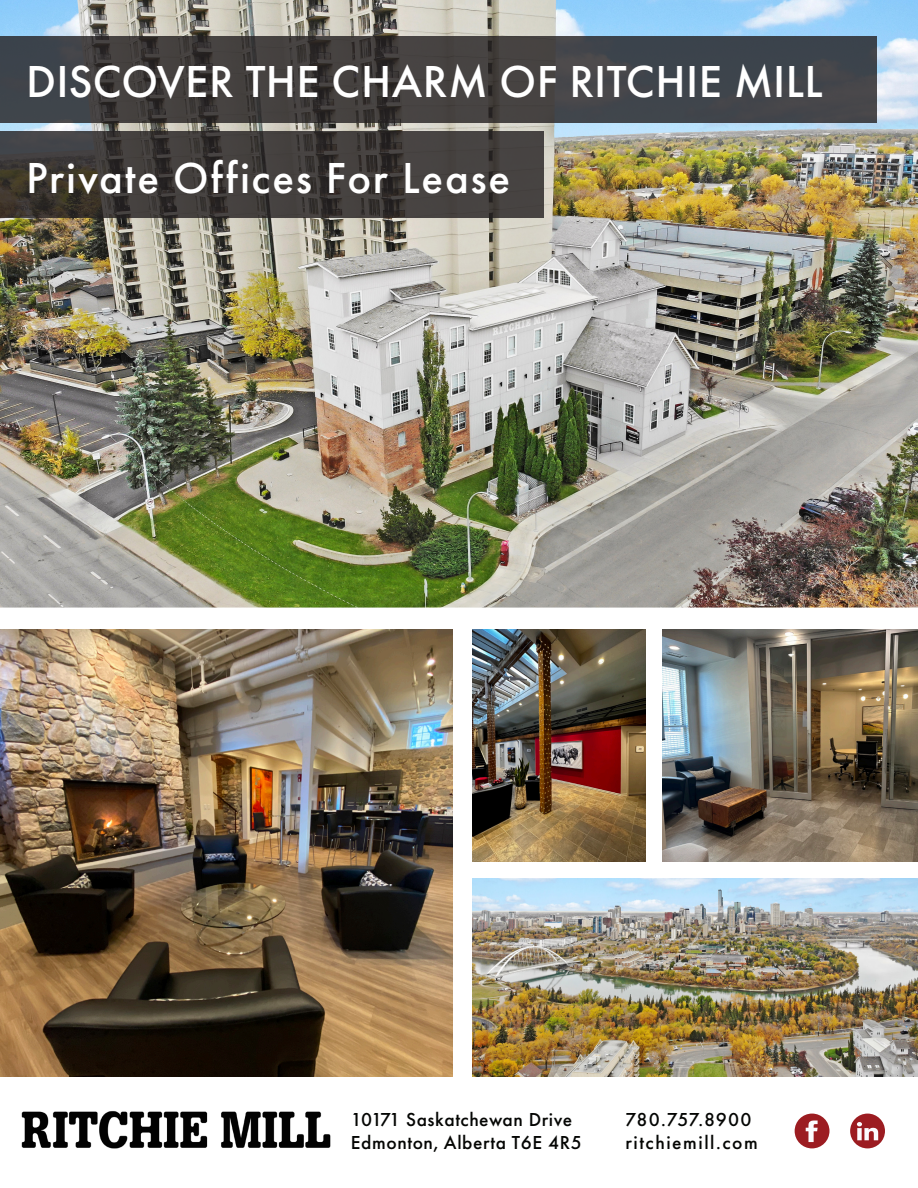
<style>
.page{position:relative;width:918px;height:1188px;background:#fff}
.page>*{position:absolute;margin:0;border:0;box-sizing:border-box;transform-origin:0 0}
.t1{font:500 46.5px "Futura PT";letter-spacing:.005em;color:#fff}
.t2{font:500 45px "Futura PT";letter-spacing:.04em;color:#fff}
.t3{font:500 19.5px "Futura PT";letter-spacing:.03em;color:#040503}
.t4{font:500 19.5px "Futura PT";letter-spacing:.08em;color:#040503}
</style>
<div class="page">
<img style="left:0;top:0;width:918px;height:608px">
<svg style="left:0;top:131px;width:544px;height:87px;background:#3f3b38"></svg>
<svg style="left:0;top:36px;width:877px;height:87px;background:#404042"></svg>
<img style="left:0;top:629px;width:453px;height:447px">
<img style="left:472px;top:879px;width:446px;height:197px">
<img style="left:472px;top:629px;width:174px;height:232px">
<img style="left:662px;top:629px;width:256px;height:232px">
<div style="left:795px;top:1114px;width:34px;height:34px;background:#9c1c21;border-radius:50%"></div>
<svg style="left:806px;top:1121px;width:12px;height:21px"></svg>
<div style="left:850px;top:1114px;width:35px;height:34px;background:#9c1c21;border-radius:50%"></div>
<svg style="left:857px;top:1122px;width:21px;height:18px"></svg>
<img style="left:21px;top:1111px;width:310px;height:38px">
<p class="t1" style="left:26px;top:54px;width:798px">DISCOVER THE CHARM OF RITCHIE MILL</p>
<p class="t2" style="left:26px;top:151px;width:486px">Private Offices For Lease</p>
<p class="t3" style="left:351px;top:1108px;width:223px">10171 Saskatchewan Drive</p>
<p class="t3" style="left:351px;top:1131px;width:232px">Edmonton, Alberta T6E 4R5</p>
<p class="t3" style="left:625px;top:1108px;width:128px">780.757.8900</p>
<p class="t4" style="left:625px;top:1131px;width:134px">ritchiemill.com</p>
</div>
